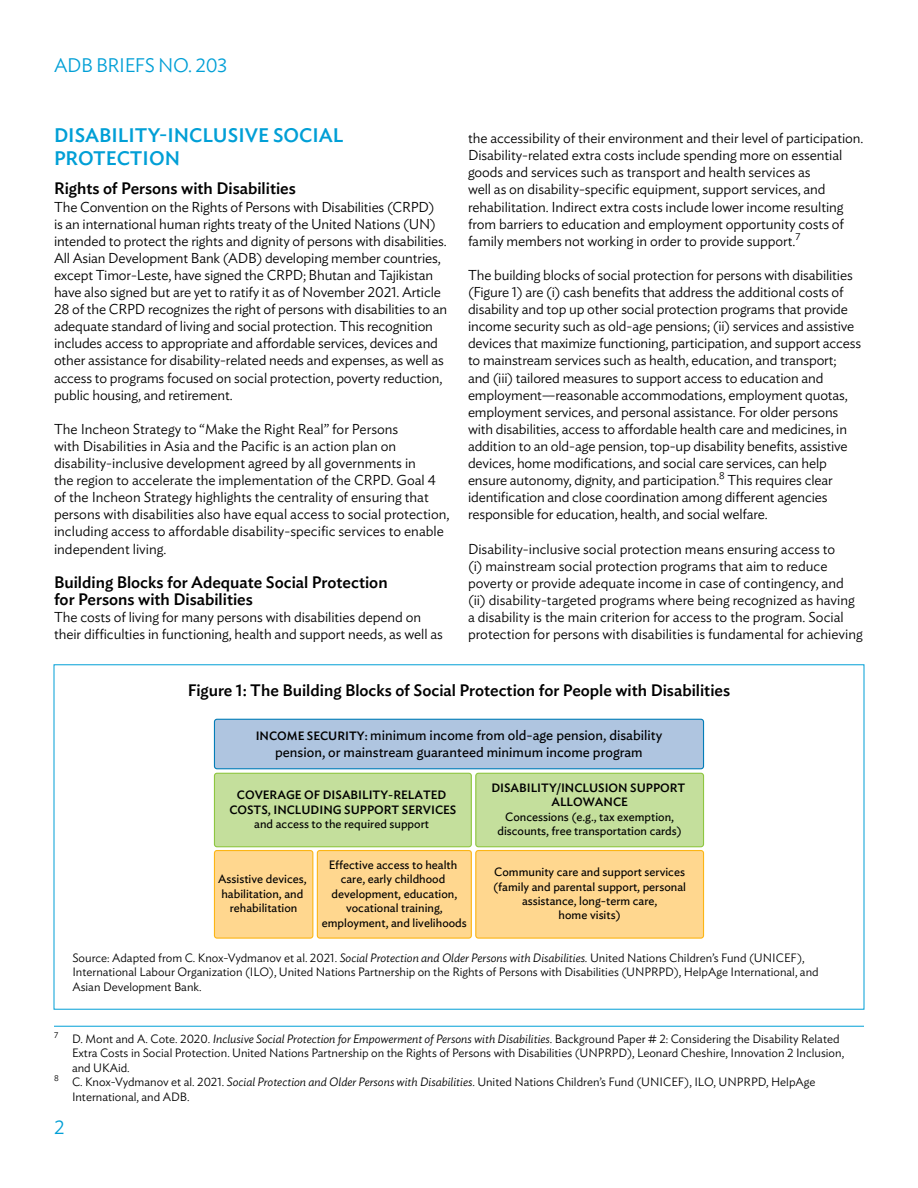
<style>
.page{position:relative;width:918px;height:1188px;background:#fff}
.page>*{position:absolute;margin:0;border:0;box-sizing:border-box;transform-origin:0 0}
.t1{font:500 19.5px/23.4px "Ideal Sans";color:#009fd6}
.t2{font:300 19.5px "Ideal Sans";letter-spacing:-.02em;color:#009fd6}
.t3{font:500 16.5px/17.1px "Ideal Sans";color:#000}
.t4{font:300 14.25px/17.1px "Ideal Sans";letter-spacing:-.01em;color:#000}
.t5{font:14.1px/16.8px "Ideal Sans";color:#000;text-align:center}
.t6{font:300 12px/14.4px "Ideal Sans";color:#000}
.t7{font:12px/14.4px "Ideal Sans";color:#000;text-align:center}
.t8{font:500 12px/14.4px "Ideal Sans";color:#000;text-align:center}
.s1{font-weight:500;font-size:12px}
.s2{font-style:italic}
</style>
<div class="page">
<hr style="left:54px;top:1026px;width:810px;height:1px;background:#009fd6">
<div style="left:214px;top:773px;width:257px;height:74px;background:#c4df9c;border-radius:3px"></div>
<div style="left:214px;top:773px;width:258px;height:74px;border:1px solid #8ec640;border-radius:3px"></div>
<div style="left:214px;top:851px;width:99px;height:87px;background:#ffd78f;border-radius:3px"></div>
<div style="left:214px;top:850px;width:99px;height:89px;border:1px solid #fcb515;border-radius:3px"></div>
<div style="left:317px;top:851px;width:154px;height:87px;background:#ffd78f;border-radius:3px"></div>
<div style="left:317px;top:850px;width:155px;height:89px;border:1px solid #fcb515;border-radius:3px"></div>
<div style="left:476px;top:773px;width:228px;height:74px;background:#c4df9c;border-radius:3px"></div>
<div style="left:475px;top:773px;width:229px;height:74px;border:1px solid #8ec640;border-radius:3px"></div>
<div style="left:476px;top:851px;width:228px;height:87px;background:#ffd78f;border-radius:3px"></div>
<div style="left:475px;top:850px;width:229px;height:89px;border:1px solid #fcb515;border-radius:3px"></div>
<div style="left:214px;top:719px;width:490px;height:50px;background:#afc5e0;border-radius:3px"></div>
<div style="left:214px;top:719px;width:490px;height:50px;border:1px solid #037db8;border-radius:3px"></div>
<h1 class="t2" style="left:54px;top:50px;width:175px">ADB BRIEFS NO. 203</h1>
<h1 class="t1" style="left:54px;top:122px;width:291px">DISABILITY-INCLUSIVE SOCIAL<br>PROTECTION</h1>
<p class="t3" style="left:54px;top:179px;width:243px">Rights of Persons with Disabilities</p>
<p class="t4" style="left:54px;top:197px;width:395px">The Convention on the Rights of Persons with Disabilities (CRPD)<br>is an international human rights treaty of the United Nations (UN) intended to protect the rights and dignity of persons with disabilities.<br>All Asian Development Bank (ADB) developing member countries, except Timor-Leste, have signed the CRPD; Bhutan and Tajikistan have also signed but are yet to ratify it as of November 2021. Article 28 of the CRPD recognizes the right of persons with disabilities to an adequate standard of living and social protection. This recognition includes access to appropriate and affordable services, devices and other assistance for disability-related needs and expenses, as well as access to programs focused on social protection, poverty reduction, public housing, and retirement.</p>
<p class="t4" style="left:54px;top:419px;width:397px">The Incheon Strategy to “Make the Right Real” for Persons<br>with Disabilities in Asia and the Pacific is an action plan on disability-inclusive development agreed by all governments in<br>the region to accelerate the implementation of the CRPD. Goal 4 of the Incheon Strategy highlights the centrality of ensuring that persons with disabilities also have equal access to social protection, including access to affordable disability-specific services to enable independent living.</p>
<p class="t3" style="left:54px;top:572px;width:335px">Building Blocks for Adequate Social Protection for Persons with Disabilities</p>
<p class="t4" style="left:54px;top:607px;width:390px">The costs of living for many persons with disabilities depend on their difficulties in functioning, health and support needs, as well as</p>
<p class="t4" style="left:468px;top:128px;width:397px">the accessibility of their environment and their level of participation.<br>Disability-related extra costs include spending more on essential goods and services such as transport and health services as<br>well as on disability-specific equipment, support services, and rehabilitation. Indirect extra costs include lower income resulting from barriers to education and employment opportunity costs of family members not working in order to provide support.<sup>7</sup></p>
<p class="t4" style="left:468px;top:265px;width:395px">The building blocks of social protection for persons with disabilities (Figure 1) are (i) cash benefits that address the additional costs of disability and top up other social protection programs that provide income security such as old-age pensions; (ii) services and assistive devices that maximize functioning, participation, and support access to mainstream services such as health, education, and transport; and (iii) tailored measures to support access to education and employment—reasonable accommodations, employment quotas, employment services, and personal assistance. For older persons with disabilities, access to affordable health care and medicines, in addition to an old-age pension, top-up disability benefits, assistive devices, home modifications, and social care services, can help ensure autonomy, dignity, and participation.<sup>8</sup> This requires clear identification and close coordination among different agencies responsible for education, health, and social welfare.</p>
<p class="t4" style="left:468px;top:539px;width:396px">Disability-inclusive social protection means ensuring access to<br>(i) mainstream social protection programs that aim to reduce poverty or provide adequate income in case of contingency, and (ii) disability-targeted programs where being recognized as having a disability is the main criterion for access to the program. Social protection for persons with disabilities is fundamental for achieving</p>
<p class="t3" style="left:188px;top:681px;width:544px">Figure 1: The Building Blocks of Social Protection for People with Disabilities</p>
<p class="t5" style="left:256px;top:725px;width:408px"><span class="s1">INCOME SECURITY:</span> minimum income from old-age pension, disability pension, or mainstream guaranteed minimum income program</p>
<p class="t8" style="left:229px;top:787px;width:228px">COVERAGE OF DISABILITY-RELATED<br>COSTS, INCLUDING SUPPORT SERVICES</p>
<p class="t7" style="left:254px;top:816px;width:176px">and access to the required support</p>
<p class="t8" style="left:491px;top:780px;width:196px">DISABILITY/INCLUSION SUPPORT<br>ALLOWANCE</p>
<p class="t7" style="left:497px;top:808px;width:186px">Concessions (e.g., tax exemption, discounts, free transportation cards)</p>
<p class="t7" style="left:493px;top:864px;width:194px">Community care and support services (family and parental support, personal assistance, long-term care,<br>home visits)</p>
<p class="t6" style="left:72px;top:950px;width:748px">Source: Adapted from C. Knox-Vydmanov et al. 2021. <span class="s2">Social Protection and Older Persons with Disabilities.</span> United Nations Children’s Fund (UNICEF),<br>International Labour Organization (ILO), United Nations Partnership on the Rights of Persons with Disabilities (UNPRPD), HelpAge International, and<br>Asian Development Bank.</p>
<p class="t7" style="left:322px;top:857px;width:147px">Effective access to health care, early childhood development, education, vocational training, employment, and livelihoods</p>
<p class="t7" style="left:218px;top:871px;width:90px">Assistive devices, habilitation, and rehabilitation</p>
<p class="t6" style="left:54px;top:1031px;width:787px"><sup>7</sup> D. Mont and A. Cote. 2020. <span class="s2">Inclusive Social Protection for Empowerment of Persons with Disabilities</span>. Background Paper # 2: Considering the Disability Related</p>
<p class="t6" style="left:72px;top:1045px;width:774px">Extra Costs in Social Protection. United Nations Partnership on the Rights of Persons with Disabilities (UNPRPD), Leonard Cheshire, Innovation 2 Inclusion,</p>
<p class="t6" style="left:72px;top:1059px;width:59px">and UKAid<span class="s2">.</span></p>
<p class="t6" style="left:54px;top:1074px;width:763px"><sup>8</sup> C. Knox-Vydmanov et al. 2021. <span class="s2">Social Protection and Older Persons with Disabilities</span>. United Nations Children’s Fund (UNICEF), ILO, UNPRPD, HelpAge</p>
<p class="t6" style="left:72px;top:1088px;width:119px">International, and ADB.</p>
<h1 class="t2" style="left:54px;top:1112px;width:12px">2</h1>
</div>
